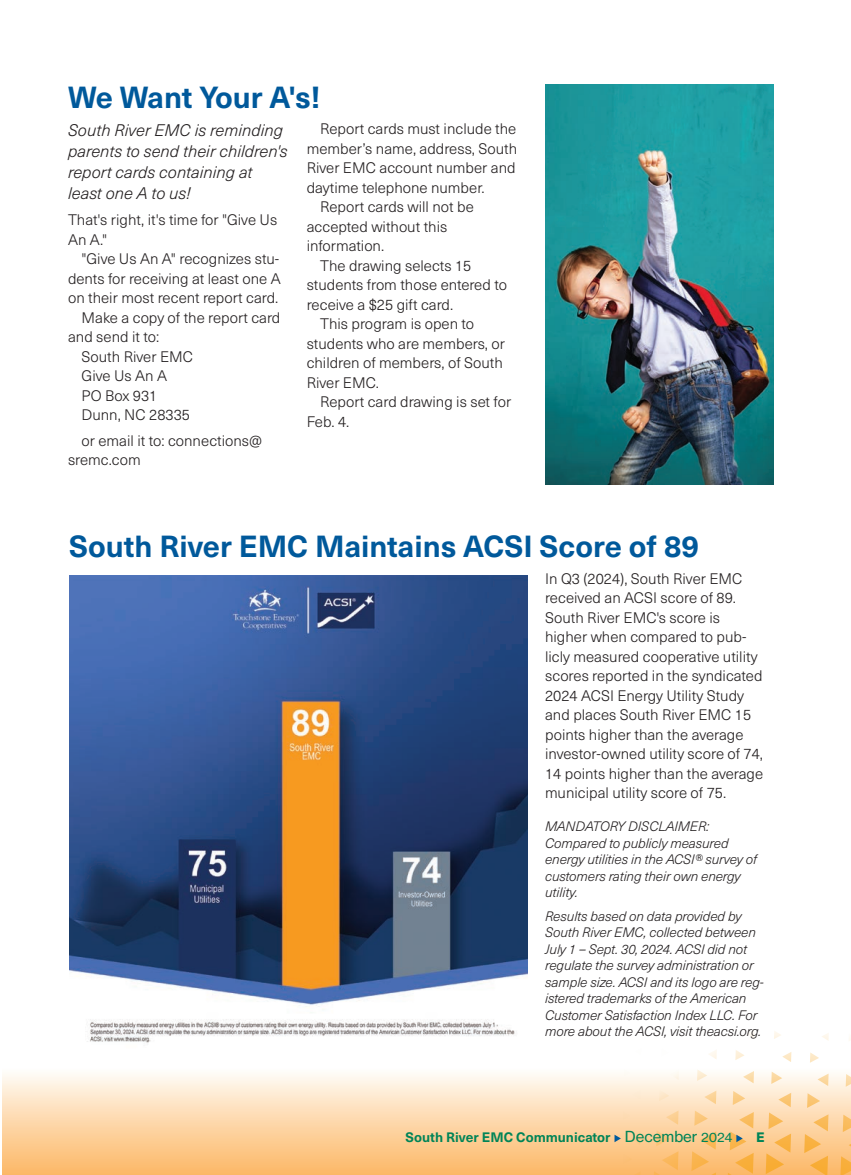
<style>
.page{position:relative;width:851px;height:1175px;background:#fff}
.page>*{position:absolute;margin:0;border:0;box-sizing:border-box;transform-origin:0 0}
.Headline-23{font:700 30px "Neue Haas Unica W1 G";color:#00599b}
.Intro-23{font:italic 300 16.5px/21px "Neue Haas Unica W1 G";color:#231f20}
.Text-indent-23{font:300 15px/19.5px "Neue Haas Unica W1 G";color:#231f20}
.Text-noindent-23{font:300 15px/19.5px "Neue Haas Unica W1 G";color:#231f20}
.Cutline-23{font:italic 300 13.5px/16.5px "Neue Haas Unica W1 G";letter-spacing:-.01em;color:#231f20}
.t1{font:700 13.5px "Neue Haas Unica W1 G";color:#008457}
.t2{font:800 13.5px "Neue Haas Unica W1 G";color:#008457}
.s1{font-family:"N Haas Grotesk TX Pro 55 Rg";font-weight:400;font-size:15px}
.s2{font-family:"N Haas Grotesk TX Pro 55 Rg";font-weight:400;font-size:12.75px}
</style>
<div class="page">
<div style="left:2px;top:1068px;width:848px;height:106px;background:linear-gradient(to bottom,#fefdfa,#fcb866)"></div>
<svg style="left:840px;top:1114px;width:10px;height:60px"></svg>
<svg style="left:845px;top:1074px;width:5px;height:12px"></svg>
<svg style="left:804px;top:1114px;width:24px;height:60px"></svg>
<svg style="left:817px;top:1073px;width:11px;height:13px"></svg>
<svg style="left:807px;top:1093px;width:13px;height:14px"></svg>
<svg style="left:822px;top:1033px;width:6px;height:7px"></svg>
<svg style="left:810px;top:1052px;width:9px;height:10px"></svg>
<svg style="left:765px;top:1092px;width:26px;height:82px;background:#fcca89"></svg>
<svg style="left:782px;top:1052px;width:9px;height:10px"></svg>
<svg style="left:771px;top:1071px;width:11px;height:13px"></svg>
<svg style="left:774px;top:1031px;width:7px;height:8px"></svg>
<svg style="left:743px;top:1071px;width:11px;height:12px"></svg>
<svg style="left:732px;top:1090px;width:13px;height:15px"></svg>
<svg style="left:691px;top:1131px;width:25px;height:43px"></svg>
<svg style="left:748px;top:1033px;width:6px;height:5px"></svg>
<svg style="left:735px;top:1050px;width:9px;height:10px"></svg>
<svg style="left:704px;top:1090px;width:12px;height:14px"></svg>
<svg style="left:694px;top:1110px;width:13px;height:15px"></svg>
<svg style="left:709px;top:1050px;width:7px;height:9px"></svg>
<svg style="left:697px;top:1069px;width:10px;height:12px"></svg>
<svg style="left:666px;top:1110px;width:12px;height:14px"></svg>
<svg style="left:653px;top:1130px;width:25px;height:44px"></svg>
<svg style="left:623px;top:1171px;width:17px;height:3px"></svg>
<svg style="left:669px;top:1069px;width:10px;height:11px"></svg>
<svg style="left:659px;top:1089px;width:10px;height:12px"></svg>
<svg style="left:627px;top:1130px;width:13px;height:15px"></svg>
<svg style="left:623px;top:1153px;width:9px;height:11px"></svg>
<svg style="left:631px;top:1089px;width:9px;height:10px"></svg>
<svg style="left:622px;top:1110px;width:9px;height:10px"></svg>
<svg style="left:623px;top:1068px;width:7px;height:8px"></svg>
<svg style="left:614px;top:1134px;width:7px;height:8px"></svg>
<svg style="left:727px;top:1112px;width:26px;height:62px;background:#f8c37d"></svg>
<img style="left:545px;top:85px;width:228px;height:399px">
<img style="left:69px;top:575px;width:458px;height:468px">
<p class="Headline-23" style="left:68px;top:74px;width:254px">We Want Your A's!</p>
<p class="Intro-23" style="left:68px;top:119px;width:221px">South River EMC is reminding parents to send their children's report cards containing at least one A to us!</p>
<p class="Text-noindent-23" style="left:68px;top:209px;width:211px">That's right, it's time for "Give Us<br>An A."</p>
<p class="Text-indent-23" style="left:68px;top:248px;width:214px;text-align:justify;text-indent:14px">"Give Us An A" recognizes stu&shy;dents for receiving at least one A on their most recent report card.</p>
<p class="Text-indent-23" style="left:68px;top:307px;width:214px;text-indent:14px">Make a copy of the report card and send it to:</p>
<p class="Text-indent-23" style="left:82px;top:346px;width:113px">South River EMC</p>
<p class="Text-indent-23" style="left:82px;top:365px;width:87px">Give Us An A</p>
<p class="Text-indent-23" style="left:82px;top:385px;width:77px">PO Box 931</p>
<p class="Text-indent-23" style="left:82px;top:404px;width:110px">Dunn, NC 28335</p>
<p class="Text-indent-23" style="left:68px;top:430px;width:195px;text-indent:14px">or email it to: connections@ sremc.com</p>
<p class="Text-indent-23" style="left:307px;top:118px;width:212px;text-align:justify;text-indent:14px">Report cards must include the member’s name, address, South River EMC account number and daytime telephone number.</p>
<p class="Text-indent-23" style="left:307px;top:196px;width:168px;text-indent:14px">Report cards will not be accepted without this information.</p>
<p class="Text-indent-23" style="left:307px;top:255px;width:202px;text-indent:14px">The drawing selects 15 students from those entered to receive a $25 gift card.</p>
<p class="Text-indent-23" style="left:307px;top:313px;width:200px;text-indent:14px">This program is open to students who are members, or children of members, of South<br>River EMC.</p>
<p class="Text-indent-23" style="left:307px;top:391px;width:206px;text-indent:14px">Report card drawing is set for<br>Feb. 4.</p>
<p class="Headline-23" style="left:69px;top:524px;width:632px">South River EMC Maintains ACSI Score of 89</p>
<p class="Text-noindent-23" style="left:545px;top:568px;width:219px">In Q3 (2024), South River EMC received an ACSI score of 89.<br>South River EMC's score is higher when compared to pub&shy;licly measured cooperative utility scores reported in the syndicated<br>2024 ACSI Energy Utility Study and places South River EMC 15 points higher than the average investor-owned utility score of 74,<br>14 points higher than the average municipal utility score of 75.</p>
<p class="Cutline-23" style="left:545px;top:817px;width:166px">MANDATORY DISCLAIMER:</p>
<p class="Cutline-23" style="left:545px;top:834px;width:213px">Compared to publicly measured energy utilities in the ACSI® survey of customers rating their own energy</p>
<p class="Cutline-23" style="left:545px;top:883px;width:34px">utility.</p>
<p class="Cutline-23" style="left:545px;top:907px;width:212px">Results based on data provided by<br>South River EMC, collected between</p>
<p class="Cutline-23" style="left:545px;top:940px;width:220px">July 1 – Sept. 30, 2024. ACSI did not regulate the survey administration or sample size. ACSI and its logo are reg&shy;istered trademarks of the American Customer Satisfaction Index LLC. For more about the ACSI, visit theacsi.org.</p>
<p class="t1" style="left:405px;top:1127px;width:328px">South River EMC Communicator <span class="s1">December</span> <span class="s2">2024</span></p>
<p class="t2" style="left:756px;top:1126px;width:10px">E</p>
</div>
